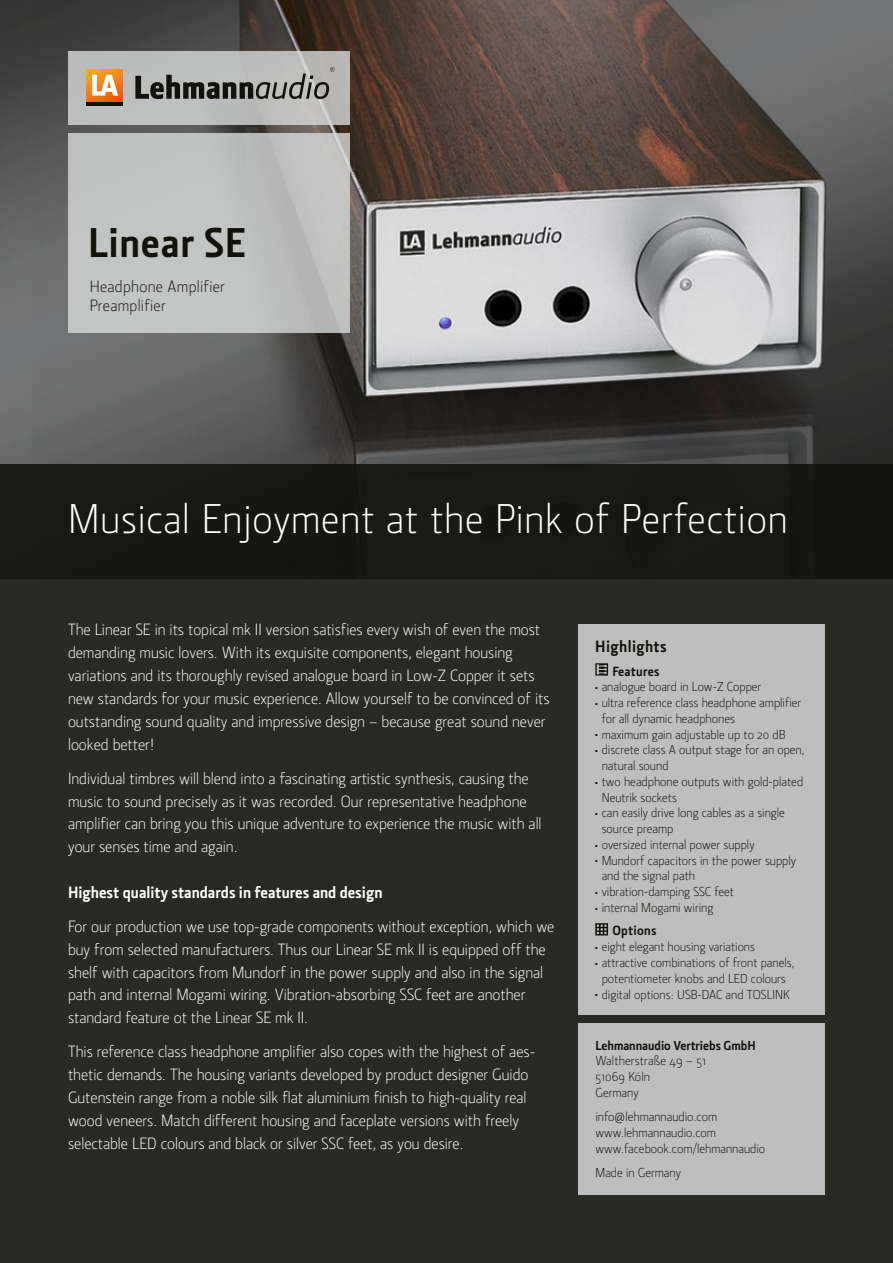
<style>
.page{position:relative;width:893px;height:1263px;background:#fff}
.page>*{position:absolute;margin:0;border:0;box-sizing:border-box;transform-origin:0 0}
.t1{font:300 42px "Section";letter-spacing:.02em;color:#fff}
.t2{font:700 42px "Section";letter-spacing:.02em;color:#12120d}
.t3{font:300 16.5px/22.8px "Section";color:#fff}
.t4{font:700 16.5px "Section";color:#fff}
.t5{font:300 16.5px/19.8px "Section";letter-spacing:.02em;color:#12120d}
.t6{font:700 16.5px "Section";letter-spacing:.02em;color:#12120d}
.t7{font:700 13.5px "Section";letter-spacing:.02em;color:#12120d}
.t8{font:300 13.2px/15.8px "Section";color:#12120d}
.t9{font:700 13.2px "Section";color:#12120d}
.t10{font:300 3.9px "Section";color:#12120d}
</style>
<div class="page">
<img style="left:0;top:0;width:893px;height:464px">
<div style="left:0;top:464px;width:893px;height:799px;background:linear-gradient(to bottom,#20201c,#2e2e29)"></div>
<div style="left:578px;top:624px;width:247px;height:391px;background:#bdbebd"></div>
<div style="left:68px;top:134px;width:282px;height:199px;background:linear-gradient(to right,#c3c5c5,#bdbdbd)"></div>
<div style="left:68px;top:51px;width:282px;height:74px;background:#bcbdbd"></div>
<svg style="left:86px;top:69px;width:37px;height:32px"></svg>
<svg style="left:92px;top:75px;width:26px;height:21px"></svg>
<svg style="left:135px;top:67px;width:199px;height:32px"></svg>
<hr style="left:86px;top:102px;width:37px;height:4px;background:#12120d">
<svg style="left:595px;top:663px;width:13px;height:13px"></svg>
<svg style="left:595px;top:923px;width:13px;height:12px"></svg>
<div style="left:578px;top:1023px;width:247px;height:172px;background:#bdbebd"></div>
<h1 class="t2" style="left:88px;top:218px;width:159px">Linear SE</h1>
<p class="t5" style="left:90px;top:276px;width:137px">Headphone Amplifier<br>Preamplifier</p>
<h1 class="t1" style="left:68px;top:495px;width:721px">Musical Enjoyment at the Pink of Perfection</h1>
<p class="t3" style="left:68px;top:618px;width:483px">The Linear SE in its topical mk II version satisfies every wish of even the most demanding music lovers. With its exquisite components, elegant housing variations and its thoroughly revised analogue board in Low-Z Copper it sets new standards for your music experience. Allow yourself to be convinced of its outstanding sound quality and impressive design – because great sound never looked better!</p>
<p class="t3" style="left:68px;top:767px;width:475px">Individual timbres will blend into a fascinating artistic synthesis, causing the music to sound precisely as it was recorded. Our representative headphone amplifier can bring you this unique adventure to experience the music with all your senses time and again.</p>
<p class="t4" style="left:68px;top:882px;width:316px">Highest quality standards in features and design</p>
<p class="t3" style="left:68px;top:915px;width:488px">For our production we use top-grade components without exception, which we buy from selected manufacturers. Thus our Linear SE mk II is equipped off the shelf with capacitors from Mundorf in the power supply and also in the signal path and internal Mogami wiring. Vibration-absorbing SSC feet are another standard feature ot the Linear SE mk II.</p>
<p class="t3" style="left:68px;top:1040px;width:469px">This reference class headphone amplifier also copes with the highest of aes&shy;thetic demands. The housing variants developed by product designer Guido Gutenstein range from a noble silk flat aluminium finish to high-quality real wood veneers. Match different housing and faceplate versions with freely selectable LED colours and black or silver SSC feet, as you desire.</p>
<p class="t6" style="left:595px;top:637px;width:73px">Highlights</p>
<p class="t7" style="left:612px;top:663px;width:49px">Features</p>
<p class="t10" style="left:595px;top:685px;width:4px">≠</p>
<p class="t8" style="left:602px;top:679px;width:161px">analogue board in Low-Z Copper</p>
<p class="t10" style="left:595px;top:701px;width:4px">≠</p>
<p class="t8" style="left:602px;top:695px;width:201px">ultra reference class headphone amplifier for all dynamic headphones</p>
<p class="t10" style="left:595px;top:733px;width:4px">≠</p>
<p class="t8" style="left:602px;top:726px;width:185px">maximum gain adjustable up to 20 dB</p>
<p class="t10" style="left:595px;top:748px;width:4px">≠</p>
<p class="t8" style="left:602px;top:742px;width:204px">discrete class A output stage for an open, natural sound</p>
<p class="t10" style="left:595px;top:780px;width:4px">≠</p>
<p class="t8" style="left:602px;top:773px;width:203px">two headphone outputs with gold-plated<br>Neutrik sockets</p>
<p class="t10" style="left:595px;top:811px;width:4px">≠</p>
<p class="t8" style="left:602px;top:805px;width:185px">can easily drive long cables as a single source preamp</p>
<p class="t10" style="left:595px;top:843px;width:4px">≠</p>
<p class="t8" style="left:602px;top:836px;width:154px">oversized internal power supply</p>
<p class="t10" style="left:595px;top:859px;width:4px">≠</p>
<p class="t8" style="left:602px;top:852px;width:196px">Mundorf capacitors in the power supply and the signal path</p>
<p class="t10" style="left:595px;top:890px;width:4px">≠</p>
<p class="t8" style="left:602px;top:884px;width:134px">vibration-damping SSC feet</p>
<p class="t10" style="left:595px;top:906px;width:4px">≠</p>
<p class="t8" style="left:602px;top:899px;width:113px">internal Mogami wiring</p>
<p class="t7" style="left:612px;top:923px;width:46px">Options</p>
<p class="t10" style="left:595px;top:945px;width:4px">≠</p>
<p class="t8" style="left:602px;top:939px;width:155px">eight elegant housing variations</p>
<p class="t10" style="left:595px;top:961px;width:4px">≠</p>
<p class="t8" style="left:602px;top:955px;width:194px">attractive combinations of front panels, potentiometer knobs and LED colours</p>
<p class="t10" style="left:595px;top:993px;width:4px">≠</p>
<p class="t8" style="left:602px;top:986px;width:189px">digital options: USB-DAC and TOSLINK</p>
<p class="t9" style="left:595px;top:1037px;width:162px">Lehmannaudio Vertriebs GmbH</p>
<p class="t8" style="left:595px;top:1053px;width:112px">Waltherstraße 49 – 51<br>51069 Köln<br>Germany</p>
<p class="t8" style="left:595px;top:1109px;width:171px">info@lehmannaudio.com www.lehmannaudio.com www.facebook.com/lehmannaudio</p>
<p class="t8" style="left:595px;top:1164px;width:87px">Made in Germany</p>
</div>
